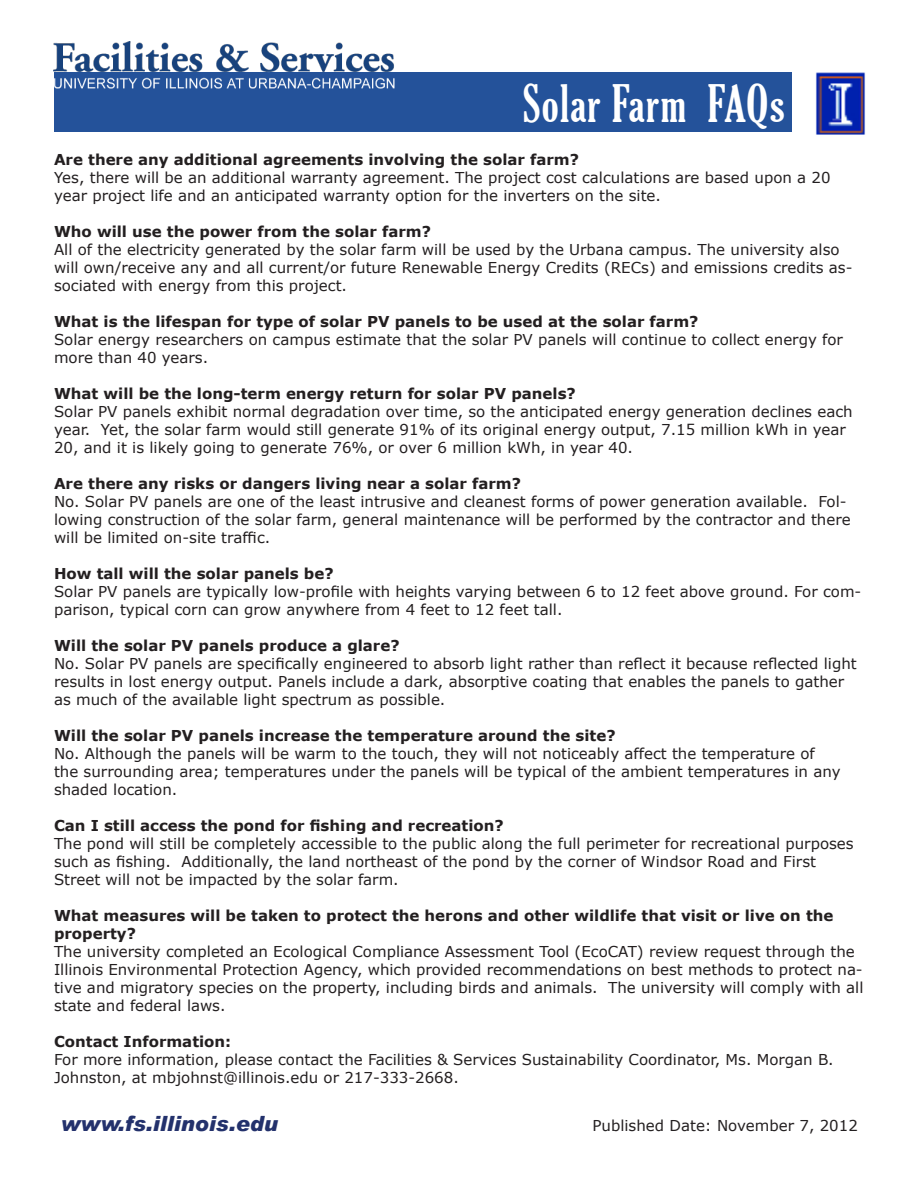
<style>
.page{position:relative;width:918px;height:1188px;background:#fff}
.page>*{position:absolute;margin:0;border:0;box-sizing:border-box;transform-origin:0 0}
.t1{font:extra-condensed 49.5px "Gloucester";letter-spacing:.03em;color:#fff}
.t2{font:italic 900 21px "Arial";color:#23316c}
.t3{font:15px/18px "Verdana";color:#231f20}
.t4{font:700 15px/18px "Verdana";color:#231f20}
</style>
<div class="page">
<div style="left:54px;top:72px;width:738px;height:60px;background:#24529a"></div>
<img style="left:54px;top:41px;width:340px;height:48px">
<img style="left:816px;top:72px;width:49px;height:63px">
<p class="t1" style="left:523px;top:76px;width:263px">Solar Farm FAQs</p>
<p class="t4" style="left:54px;top:151px;width:527px">Are there any additional agreements involving the solar farm?</p>
<p class="t3" style="left:54px;top:169px;width:778px">Yes, there will be an additional warranty agreement. The project cost calculations are based upon a 20 year project life and an anticipated warranty option for the inverters on the site.</p>
<p class="t4" style="left:54px;top:223px;width:379px">Who will use the power from the solar farm?</p>
<p class="t3" style="left:54px;top:241px;width:800px">All of the electricity generated by the solar farm will be used by the Urbana campus. The university also will own/receive any and all current/or future Renewable Energy Credits (RECs) and emissions credits as&shy;sociated with energy from this project.</p>
<p class="t4" style="left:54px;top:313px;width:646px">What is the lifespan for type of solar PV panels to be used at the solar farm?</p>
<p class="t3" style="left:54px;top:331px;width:791px">Solar energy researchers on campus estimate that the solar PV panels will continue to collect energy for more than 40 years.</p>
<p class="t4" style="left:54px;top:385px;width:523px">What will be the long-term energy return for solar PV panels?</p>
<p class="t3" style="left:54px;top:403px;width:800px">Solar PV panels exhibit normal degradation over time, so the anticipated energy generation declines each year. Yet, the solar farm would still generate 91% of its original energy output, 7.15 million kWh in year<br>20, and it is likely going to generate 76%, or over 6 million kWh, in year 40.</p>
<p class="t4" style="left:54px;top:475px;width:469px">Are there any risks or dangers living near a solar farm?</p>
<p class="t3" style="left:54px;top:493px;width:798px">No. Solar PV panels are one of the least intrusive and cleanest forms of power generation available. Fol&shy;lowing construction of the solar farm, general maintenance will be performed by the contractor and there will be limited on-site traffic.</p>
<p class="t4" style="left:54px;top:565px;width:281px">How tall will the solar panels be?</p>
<p class="t3" style="left:54px;top:583px;width:809px">Solar PV panels are typically low-profile with heights varying between 6 to 12 feet above ground. For com&shy;parison, typical corn can grow anywhere from 4 feet to 12 feet tall.</p>
<p class="t4" style="left:54px;top:637px;width:347px">Will the solar PV panels produce a glare?</p>
<p class="t3" style="left:54px;top:655px;width:804px">No. Solar PV panels are specifically engineered to absorb light rather than reflect it because reflected light results in lost energy output. Panels include a dark, absorptive coating that enables the panels to gather as much of the available light spectrum as possible.</p>
<p class="t4" style="left:54px;top:727px;width:563px">Will the solar PV panels increase the temperature around the site?</p>
<p class="t3" style="left:54px;top:745px;width:788px">No. Although the panels will be warm to the touch, they will not noticeably affect the temperature of the surrounding area; temperatures under the panels will be typical of the ambient temperatures in any shaded location.</p>
<p class="t4" style="left:54px;top:817px;width:451px">Can I still access the pond for fishing and recreation?</p>
<p class="t3" style="left:54px;top:835px;width:801px">The pond will still be completely accessible to the public along the full perimeter for recreational purposes such as fishing. Additionally, the land northeast of the pond by the corner of Windsor Road and First<br>Street will not be impacted by the solar farm.</p>
<p class="t4" style="left:54px;top:907px;width:781px">What measures will be taken to protect the herons and other wildlife that visit or live on the property?</p>
<p class="t3" style="left:54px;top:943px;width:811px">The university completed an Ecological Compliance Assessment Tool (EcoCAT) review request through the Illinois Environmental Protection Agency, which provided recommendations on best methods to protect na&shy;tive and migratory species on the property, including birds and animals. The university will comply with all state and federal laws.</p>
<p class="t4" style="left:54px;top:1033px;width:179px">Contact Information:</p>
<p class="t3" style="left:54px;top:1051px;width:781px">For more information, please contact the Facilities &amp; Services Sustainability Coordinator, Ms. Morgan B.<br>Johnston, at mbjohnst@illinois.edu or 217-333-2668.</p>
<p class="t2" style="left:61px;top:1110px;width:219px">www.fs.illinois.edu</p>
<p class="t3" style="left:593px;top:1116px;width:267px">Published Date: November 7, 2012</p>
</div>
